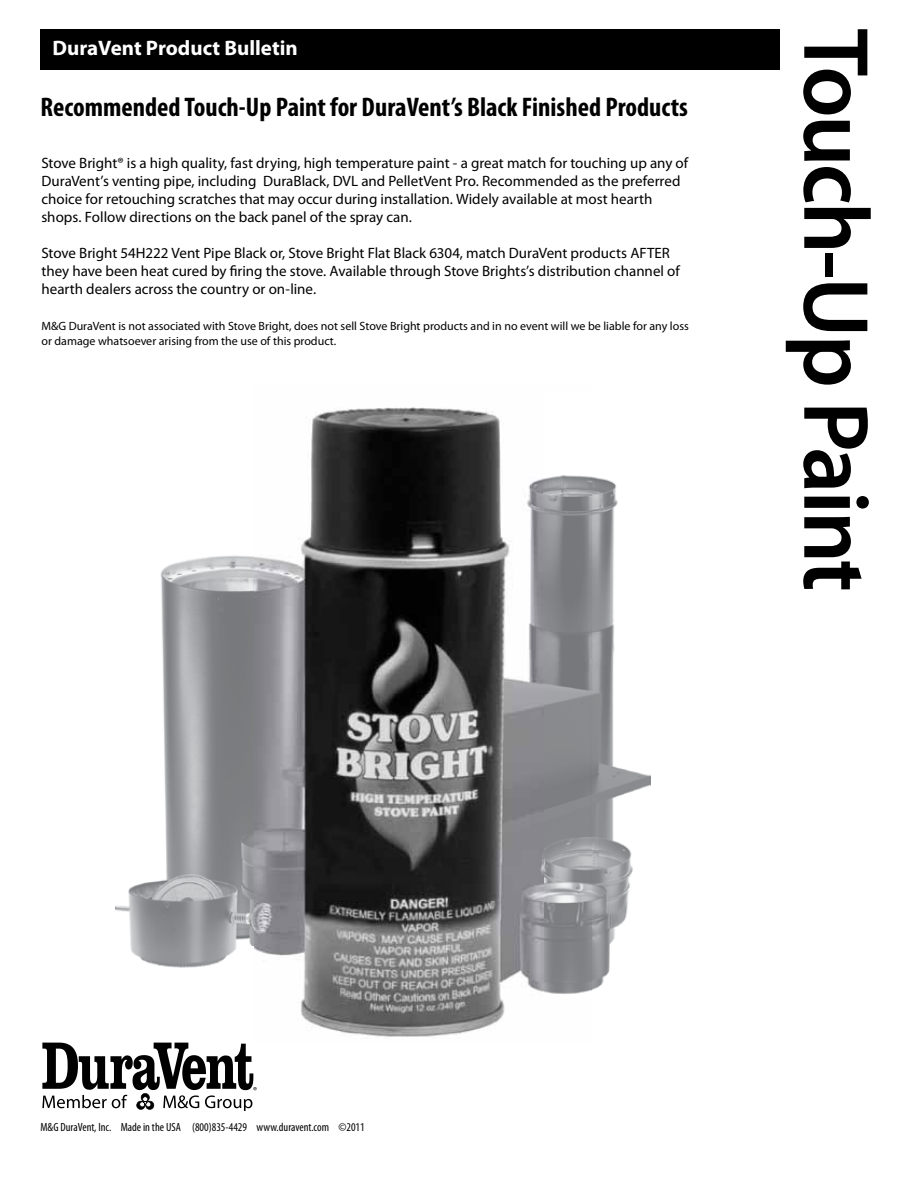
<style>
.page{position:relative;width:918px;height:1188px;background:#fff}
.page>*{position:absolute;margin:0;border:0;box-sizing:border-box;transform-origin:0 0}
.t1{font:600 93.6px "Myriad Pro";letter-spacing:-.03em;color:#000}
.t2{font:700 condensed 27px "Myriad Pro";color:#000}
.t3{font:700 21px "Myriad Pro";color:#fff}
.t4{font:15px/18px "Myriad Pro";color:#000}
.t5{font:12px/15px "Myriad Pro";color:#000}
.t6{font:condensed 11.85px "Myriad Pro";color:#000}
</style>
<div class="page">
<img style="left:115px;top:476px;width:535px;height:515px">
<div style="left:40px;top:29px;width:740px;height:40px;background:#000"></div>
<svg style="left:42px;top:1043px;width:215px;height:68px"></svg>
<img style="left:255px;top:407px;width:336px;height:630px">
<h3 class="t3" style="left:52px;top:34px;width:247px">DuraVent Product Bulletin</h3>
<h2 class="t2" style="left:40px;top:90px;width:649px">Recommended Touch-Up Paint for DuraVent’s Black Finished Products</h2>
<p class="t4" style="left:41px;top:154px;width:648px">Stove Bright® is a high quality, fast drying, high temperature paint - a great match for touching up any of DuraVent’s venting pipe, including DuraBlack, DVL and PelletVent Pro. Recommended as the preferred choice for retouching scratches that may occur during installation. Widely available at most hearth shops. Follow directions on the back panel of the spray can.</p>
<p class="t4" style="left:41px;top:244px;width:640px">Stove Bright 54H222 Vent Pipe Black or, Stove Bright Flat Black 6304, match DuraVent products AFTER they have been heat cured by ring the stove. Available through Stove Brights’s distribution channel of hearth dealers across the country or on-line.</p>
<p class="t5" style="left:41px;top:319px;width:649px">M&amp;G DuraVent is not associated with Stove Bright, does not sell Stove Bright products and in no event will we be liable for any loss or damage whatsoever arising from the use of this product.</p>
<h1 class="t1" style="left:895px;top:28px;width:565px;rotate:90deg">Touch-Up Paint</h1>
<p class="t6" style="left:40px;top:1120px;width:326px">M&amp;G DuraVent, Inc. Made in the USA (800)835-4429 www.duravent.com ©2011</p>
</div>
